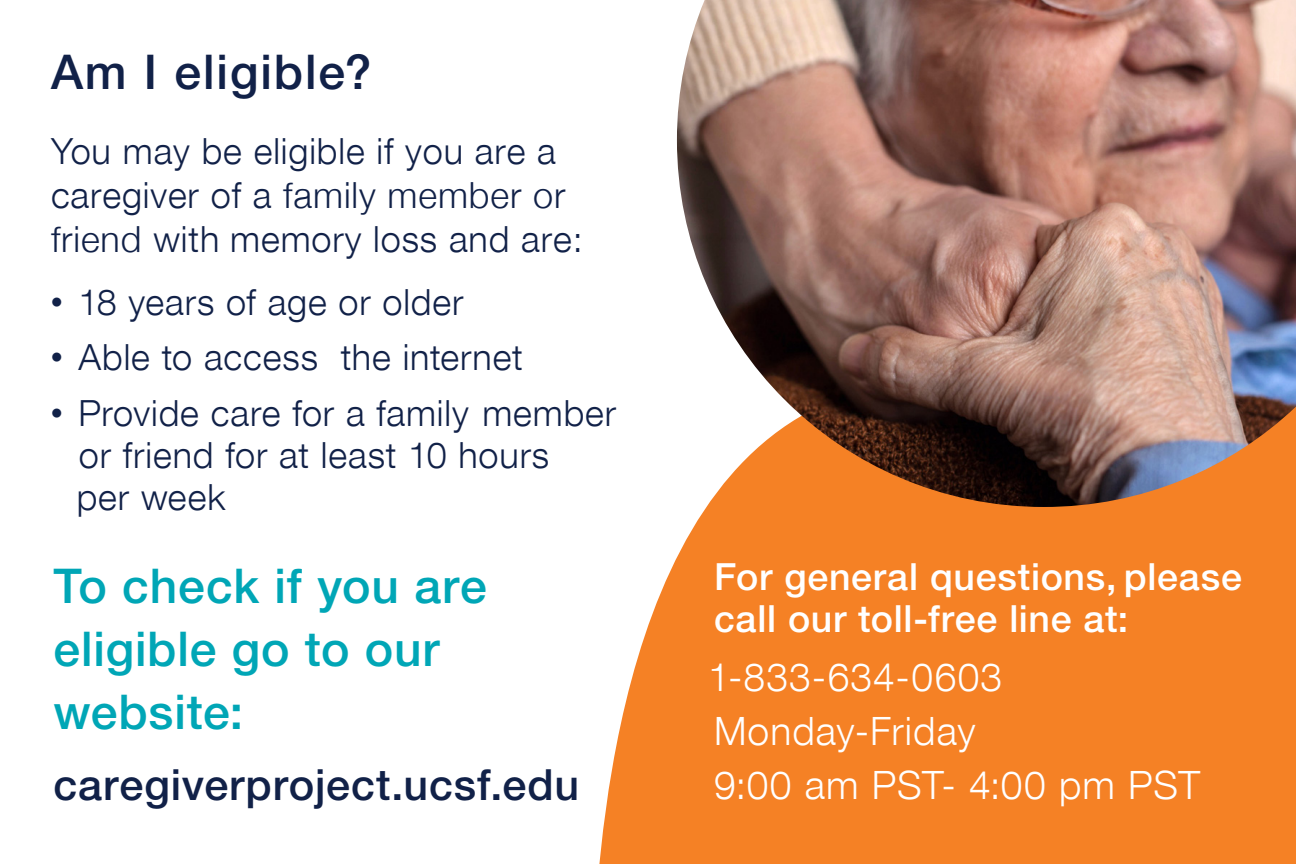
<style>
.page{position:relative;width:1296px;height:864px;background:#fff}
.page>*{position:absolute;margin:0;border:0;box-sizing:border-box;transform-origin:0 0}
.t1{font:500 48px/63px "Helvetica Neue";letter-spacing:.015em;color:#00a6b6}
.t2{font:500 48px "Helvetica Neue";letter-spacing:.04em;color:#112148}
.t3{font:500 43.2px "Helvetica Neue";letter-spacing:.02em;color:#112148}
.t4{font:300 39px "Helvetica Neue";letter-spacing:.03em;color:#fff}
.t5{font:500 37.5px/42px "Helvetica Neue";letter-spacing:.02em;color:#fff}
.t6{font:300 36px/43.5px "Helvetica Neue";letter-spacing:.025em;color:#112148}
.s1{font-family:"Arial";font-weight:400}
</style>
<div class="page">
<div style="left:599px;top:507px;width:697px;height:357px;background:#f58125"></div>
<img style="left:677px;top:0;width:619px;height:507px">
<p class="t2" style="left:51px;top:43px;width:322px">Am I eligible?</p>
<p class="t6" style="left:51px;top:128px;width:533px">You may be eligible if you are a caregiver of a family member or friend with memory loss and are:</p>
<p class="t6" style="left:50px;top:278px;width:415px"><span class="s1">•</span> 18 years of age or older</p>
<p class="t6" style="left:50px;top:334px;width:474px"><span class="s1">•</span> Able to access the internet</p>
<p class="t6" style="left:77px;top:390px;width:541px;line-height:42px;text-indent:-26px"><span class="s1">•</span> Provide care for a family member or friend for at least 10 hours<br>per week</p>
<p class="t1" style="left:53px;top:554px;width:435px">To check if you are eligible go to our website:</p>
<p class="t3" style="left:53px;top:759px;width:527px">caregiverproject.ucsf.edu</p>
<p class="t5" style="left:714px;top:555px;width:529px">For general questions, please call our toll-free line at:</p>
<p class="t4" style="left:708px;top:645px;width:296px">1-833-634-0603</p>
<p class="t4" style="left:714px;top:699px;width:263px">Monday-Friday</p>
<p class="t4" style="left:714px;top:753px;width:488px">9:00 am PST- 4:00 pm PST</p>
</div>
